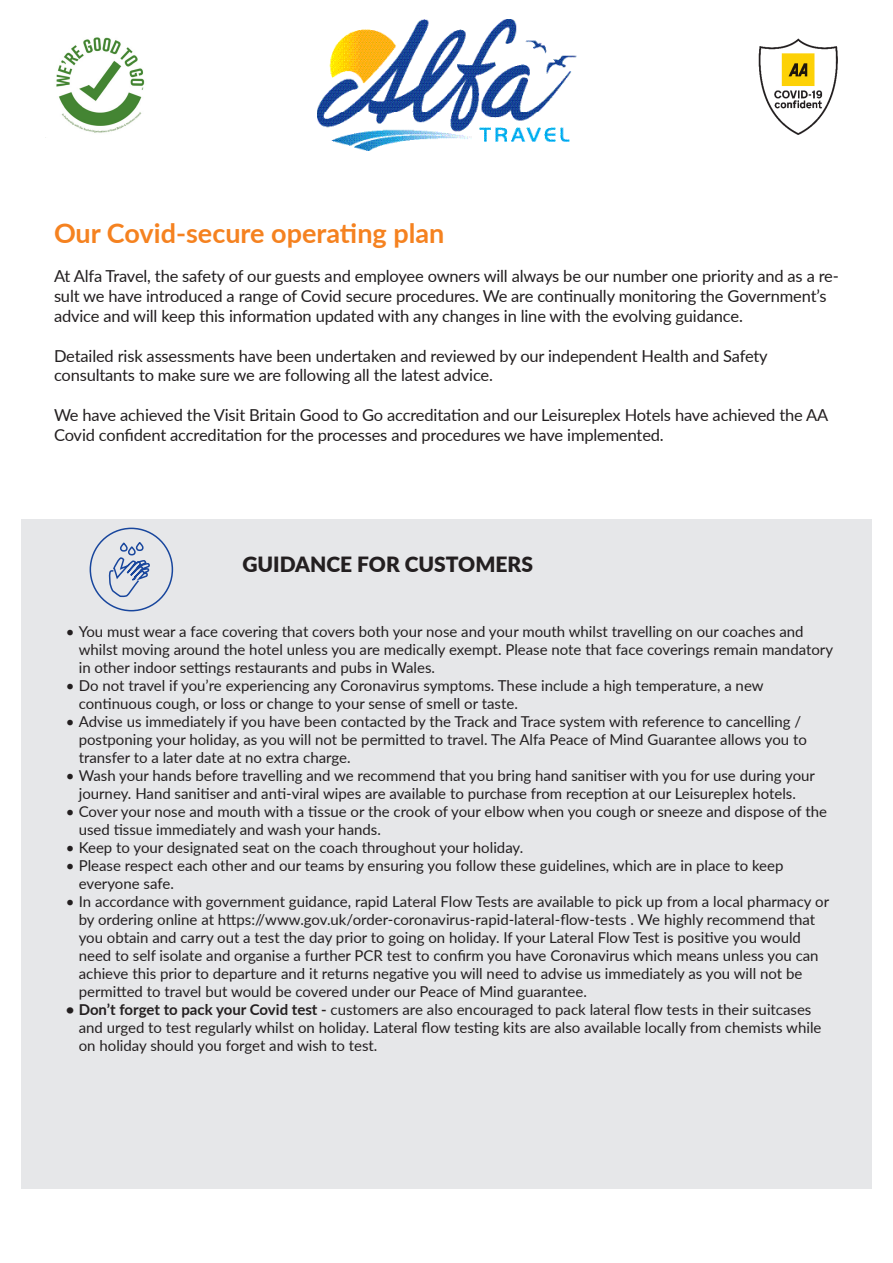
<style>
.page{position:relative;width:893px;height:1263px;background:#fff}
.page>*{position:absolute;margin:0;border:0;box-sizing:border-box;transform-origin:0 0}
.t1{font:700 27px "Lato";color:#f58220}
.t2{font:900 21px "Lato";color:#231f20}
.t3{font:16.5px/19.8px "Lato";letter-spacing:-.01em;color:#231f20}
.t4{font:15px/18px "Lato";color:#231f20}
.s1{font-weight:700}
</style>
<div class="page">
<img style="left:317px;top:20px;width:259px;height:131px">
<div style="left:21px;top:519px;width:851px;height:669px;background:#e6e7e9"></div>
<div style="left:90px;top:528px;width:83px;height:83px;border:2px solid #18469d;border-radius:50%"></div>
<svg style="left:108px;top:542px;width:42px;height:56px"></svg>
<img style="left:56px;top:37px;width:89px;height:96px">
<img style="left:758px;top:38px;width:80px;height:97px">
<p class="t1" style="left:54px;top:213px;width:392px">Our Covid-secure operating plan</p>
<p class="t3" style="left:54px;top:266px;width:786px">At Alfa Travel, the safety of our guests and employee owners will always be our number one priority and as a re&shy;sult we have introduced a range of Covid secure procedures. We are continually monitoring the Government’s advice and will keep this information updated with any changes in line with the evolving guidance.</p>
<p class="t3" style="left:54px;top:345px;width:715px">Detailed risk assessments have been undertaken and reviewed by our independent Health and Safety</p>
<p class="t3" style="left:54px;top:365px;width:441px">consultants to make sure we are following all the latest advice.</p>
<p class="t3" style="left:54px;top:404px;width:776px">We have achieved the Visit Britain Good to Go accreditation and our Leisureplex Hotels have achieved the AA<br>Covid confident accreditation for the processes and procedures we have implemented.</p>
<p class="t2" style="left:242px;top:548px;width:292px">GUIDANCE FOR CUSTOMERS</p>
<p class="t4" style="left:79px;top:622px;width:756px;text-indent:-13px">• You must wear a face covering that covers both your nose and your mouth whilst travelling on our coaches and whilst moving around the hotel unless you are medically exempt. Please note that face coverings remain mandatory in other indoor settings restaurants and pubs in Wales.</p>
<p class="t4" style="left:79px;top:676px;width:686px;text-indent:-13px">• Do not travel if you’re experiencing any Coronavirus symptoms. These include a high temperature, a new continuous cough, or loss or change to your sense of smell or taste.</p>
<p class="t4" style="left:79px;top:712px;width:730px;text-indent:-13px">• Advise us immediately if you have been contacted by the Track and Trace system with reference to cancelling / postponing your holiday, as you will not be permitted to travel. The Alfa Peace of Mind Guarantee allows you to transfer to a later date at no extra charge.</p>
<p class="t4" style="left:66px;top:766px;width:750px;text-align:center">• Wash your hands before travelling and we recommend that you bring hand sanitiser with you for use during your journey. Hand sanitiser and anti-viral wipes are available to purchase from reception at our Leisureplex hotels.</p>
<p class="t4" style="left:79px;top:802px;width:750px;text-indent:-13px">• Cover your nose and mouth with a tissue or the crook of your elbow when you cough or sneeze and dispose of the used tissue immediately and wash your hands.</p>
<p class="t4" style="left:66px;top:838px;width:459px">• Keep to your designated seat on the coach throughout your holiday.</p>
<p class="t4" style="left:79px;top:856px;width:706px;text-indent:-13px">• Please respect each other and our teams by ensuring you follow these guidelines, which are in place to keep everyone safe.</p>
<p class="t4" style="left:79px;top:892px;width:752px;text-indent:-13px">• In accordance with government guidance, rapid Lateral Flow Tests are available to pick up from a local pharmacy or by ordering online at https://www.gov.uk/order-coronavirus-rapid-lateral-flow-tests . We highly recommend that you obtain and carry out a test the day prior to going on holiday. If your Lateral Flow Test is positive you would need to self isolate and organise a further PCR test to confirm you have Coronavirus which means unless you can achieve this prior to departure and it returns negative you will need to advise us immediately as you will not be permitted to travel but would be covered under our Peace of Mind guarantee.</p>
<p class="t4" style="left:79px;top:1000px;width:744px;text-indent:-13px"><span class="s1">• Don’t forget to pack your Covid test -</span> customers are also encouraged to pack lateral flow tests in their suitcases and urged to test regularly whilst on holiday. Lateral flow testing kits are also available locally from chemists while on holiday should you forget and wish to test.</p>
</div>
